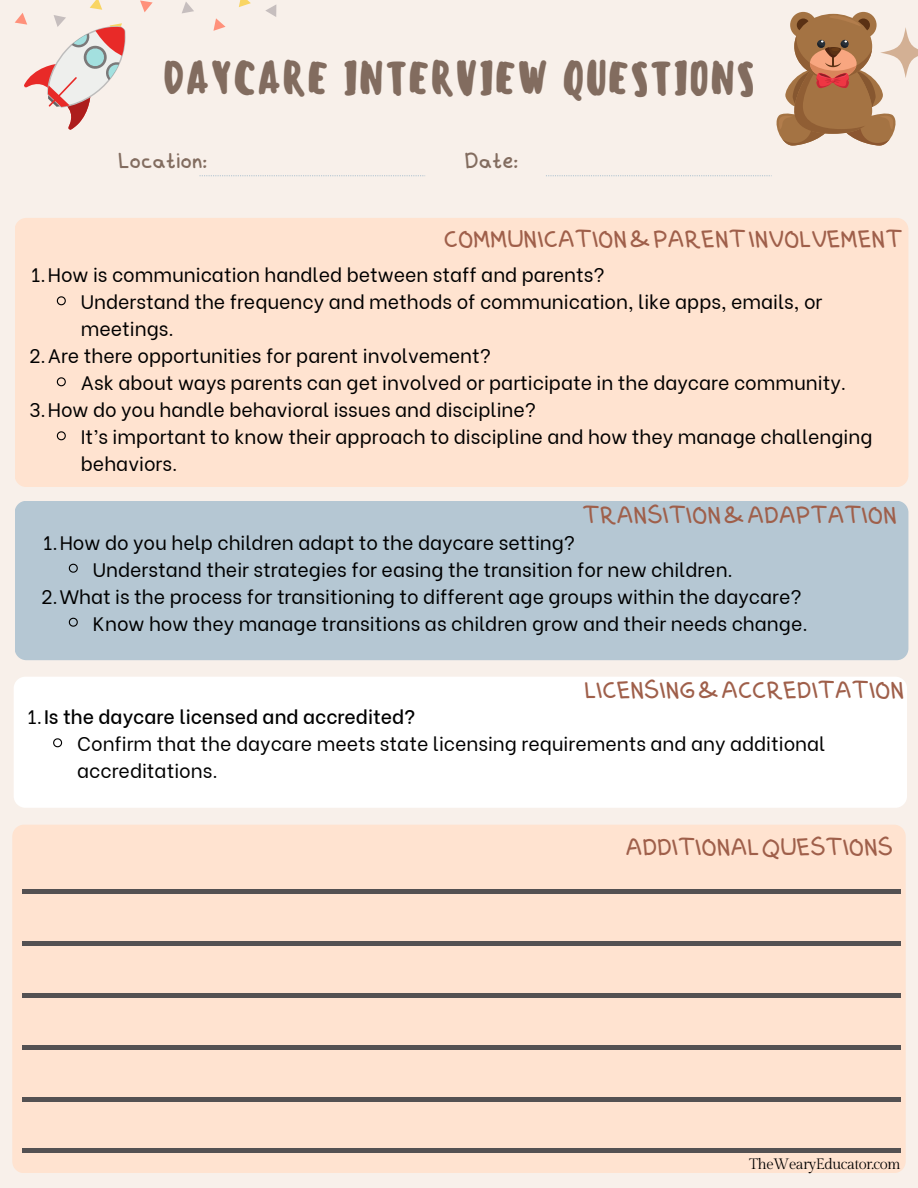
<style>
.page{position:relative;width:918px;height:1188px;background:#f8f0ea}
.page>*{position:absolute;margin:0;border:0;box-sizing:border-box;transform-origin:0 0}
.t1{font:500 44.4px "Sensei";color:#826c5f}
.t2{font:25.35px "RTL Hand Made Regular";color:#9f5f4a}
.t3{font:24.45px "RTL Hand Made Regular";color:#826c5f}
.t4{font:19.5px/27px "Be Vietnam";color:#000}
.t5{font:500 19.5px "Be Vietnam";color:#000}
.t6{font:15px "Gilda Display";letter-spacing:-.04em;color:#000}
.s1{font-weight:400}
</style>
<div class="page">
<svg style="left:546px;top:175px;width:226px;height:1px"></svg>
<svg style="left:213px;top:18px;width:13px;height:13px"></svg>
<svg style="left:238px;top:0;width:13px;height:7px"></svg>
<svg style="left:182px;top:2px;width:12px;height:11px"></svg>
<svg style="left:265px;top:5px;width:12px;height:12px"></svg>
<svg style="left:200px;top:175px;width:225px;height:1px"></svg>
<div style="left:15px;top:218px;width:893px;height:269px;background:#ffe3d0;border-radius:12px"></div>
<svg style="left:56px;top:296px;width:10px;height:10px"></svg>
<svg style="left:56px;top:377px;width:10px;height:10px"></svg>
<svg style="left:56px;top:431px;width:10px;height:10px"></svg>
<div style="left:15px;top:501px;width:893px;height:159px;background:#b5c7d3;border-radius:12px"></div>
<svg style="left:68px;top:563px;width:10px;height:10px"></svg>
<svg style="left:68px;top:617px;width:10px;height:10px"></svg>
<div style="left:14px;top:677px;width:893px;height:131px;background:#fff;border-radius:12px"></div>
<svg style="left:53px;top:738px;width:10px;height:10px"></svg>
<div style="left:12px;top:825px;width:894px;height:348px;background:#ffe3d0;border-radius:12px"></div>
<hr style="left:22px;top:889px;width:879px;height:4px;background:#545152">
<hr style="left:22px;top:941px;width:879px;height:4px;background:#545152">
<hr style="left:22px;top:993px;width:879px;height:4px;background:#545152">
<hr style="left:22px;top:1045px;width:879px;height:4px;background:#545152">
<hr style="left:22px;top:1149px;width:879px;height:4px;background:#545152">
<hr style="left:22px;top:1097px;width:879px;height:4px;background:#545152">
<div style="left:850px;top:12px;width:27px;height:26px;background:#a47343;border-radius:50%"></div>
<div style="left:790px;top:12px;width:26px;height:26px;background:#a47343;border-radius:50%"></div>
<svg style="left:776px;top:15px;width:142px;height:131px"></svg>
<svg style="left:15px;top:0;width:138px;height:130px"></svg>
<p class="t1" style="left:163px;top:52px;width:594px">DAYCARE INTERVIEW QUESTIONS</p>
<p class="t3" style="left:118px;top:144px;width:91px">Location:</p>
<p class="t3" style="left:464px;top:144px;width:55px">Date:</p>
<p class="t2" style="left:444px;top:222px;width:460px">COMMUNICATION&amp;PARENTINVOLVEMENT</p>
<p class="t4" style="left:31px;top:260px;width:575px">1.How is communication handled between staff and parents?</p>
<p class="t4" style="left:81px;top:287px;width:743px">Understand the frequency and methods of communication, like apps, emails, or meetings.</p>
<p class="t4" style="left:29px;top:341px;width:464px">2.Are there opportunities for parent involvement?</p>
<p class="t4" style="left:81px;top:368px;width:767px">Ask about ways parents can get involved or participate in the daycare community.</p>
<p class="t4" style="left:29px;top:395px;width:509px">3.How do you handle behavioral issues and discipline?</p>
<p class="t4" style="left:81px;top:422px;width:793px">It’s important to know their approach to discipline and how they manage challenging behaviors.</p>
<p class="t2" style="left:583px;top:497px;width:316px">TRANSITION&amp;ADAPTATION</p>
<p class="t4" style="left:43px;top:527px;width:534px">1.How do you help children adapt to the daycare setting?</p>
<p class="t4" style="left:93px;top:554px;width:642px">Understand their strategies for easing the transition for new children.</p>
<p class="t4" style="left:41px;top:581px;width:762px">2.What is the process for transitioning to different age groups within the daycare?</p>
<p class="t4" style="left:93px;top:608px;width:716px">Know how they manage transitions as children grow and their needs change.</p>
<p class="t2" style="left:584px;top:672px;width:321px">LICENSING&amp;ACCREDITATION</p>
<p class="t5" style="left:27px;top:701px;width:390px"><span class="s1">1.</span>Is the daycare licensed and accredited?</p>
<p class="t4" style="left:77px;top:729px;width:750px">Confirm that the daycare meets state licensing requirements and any additional accreditations.</p>
<p class="t2" style="left:626px;top:829px;width:269px">ADDITIONALQUESTIONS</p>
<p class="t6" style="left:749px;top:1156px;width:153px">TheWearyEducator.com</p>
</div>
